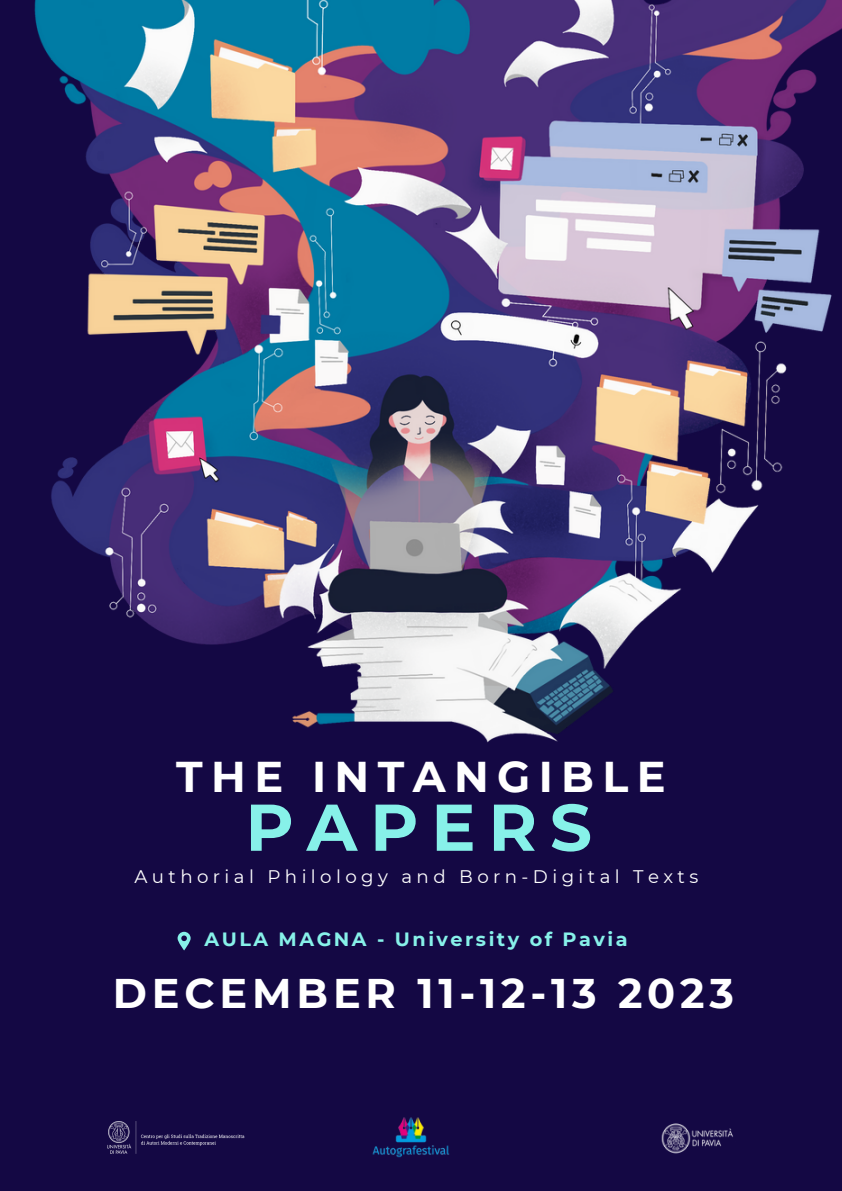
<style>
.page{position:relative;width:842px;height:1191px;background:#fff}
.page>*{position:absolute;margin:0;border:0;box-sizing:border-box;transform-origin:0 0}
.t1{font:700 66px "Montserrat";letter-spacing:.195em;color:#87f1e9}
.t2{font:700 43px "Montserrat";letter-spacing:.195em;color:#fff}
.t3{font:700 41.4px "Montserrat";letter-spacing:.115em;color:#fff}
.t4{font:700 19.2px "Montserrat";letter-spacing:.13em;color:#87f1e9}
.t5{font:18.2px "Montserrat";letter-spacing:.24em;color:#fff}
</style>
<div class="page">
<div style="left:0;top:0;width:841px;height:1190px;background:#140844"></div>
<img style="left:108px;top:1122px;width:136px;height:31px">
<img style="left:372px;top:1118px;width:77px;height:40px">
<img style="left:661px;top:1123px;width:72px;height:31px">
<img style="left:34px;top:0;width:807px;height:743px">
<svg style="left:177px;top:932px;width:14px;height:18px"></svg>
<p class="t2" style="left:176px;top:751px;width:491px">THE INTANGIBLE</p>
<p class="t1" style="left:245px;top:787px;width:348px">PAPERS</p>
<p class="t5" style="left:134px;top:865px;width:565px">Authorial Philology and Born-Digital Texts</p>
<p class="t4" style="left:204px;top:927px;width:424px">AULA MAGNA - University of Pavia</p>
<p class="t3" style="left:113px;top:968px;width:622px">DECEMBER 11-12-13 2023</p>
</div>
